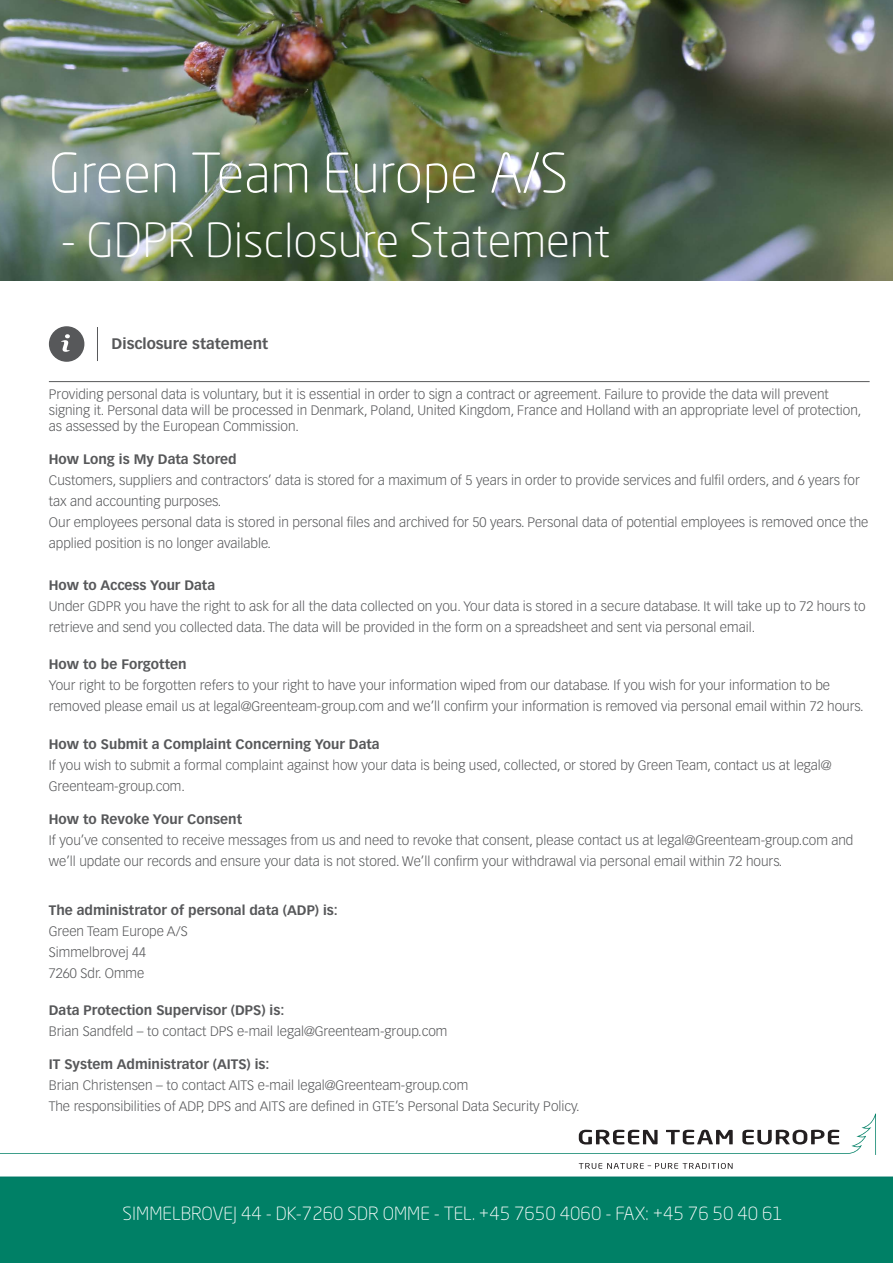
<style>
.page{position:relative;width:893px;height:1263px;background:#fff}
.page>*{position:absolute;margin:0;border:0;box-sizing:border-box;transform-origin:0 0}
.t1{font:300 54px "Neo Sans Std";color:#fff}
.t2{font:300 46.5px "Neo Sans Std";color:#fff}
.t3{font:300 18px "Neo Sans Std";color:#fff}
.t4{font:700 15px "Vectora LT Std";color:#57585a}
.t5{font:300 13.5px/21px "Vectora LT Std";color:#57585a}
.t6{font:700 13.5px "Vectora LT Std";color:#57585a}
</style>
<div class="page">
<img style="left:0;top:0;width:893px;height:281px">
<hr style="left:97px;top:327px;width:1px;height:34px;background:#57585a">
<div style="left:50px;top:327px;width:34px;height:34px;background:#57585a;border-radius:50%"></div>
<div style="left:49px;top:326px;width:35px;height:36px;border:2px solid #57585a;border-radius:50%"></div>
<svg style="left:61px;top:334px;width:9px;height:18px"></svg>
<hr style="left:49px;top:381px;width:821px;height:1px;background:#57585a">
<div style="left:0;top:1176px;width:893px;height:87px;background:#008066"></div>
<svg style="left:0;top:1113px;width:876px;height:42px"></svg>
<svg style="left:579px;top:1163px;width:154px;height:6px"></svg>
<p class="t1" style="left:49px;top:141px;width:521px">Green Team Europe A/S</p>
<p class="t2" style="left:61px;top:213px;width:552px">- GDPR Disclosure Statement</p>
<p class="t4" style="left:112px;top:335px;width:158px">Disclosure statement</p>
<p class="t5" style="left:49px;top:386px;width:814px;line-height:16.2px">Providing personal data is voluntary, but it is essential in order to sign a contract or agreement. Failure to provide the data will prevent signing it. Personal data will be processed in Denmark, Poland, United Kingdom, France and Holland with an appropriate level of protection, as assessed by the European Commission.</p>
<p class="t6" style="left:49px;top:451px;width:189px">How Long is My Data Stored</p>
<p class="t5" style="left:49px;top:470px;width:812px">Customers, suppliers and contractors’ data is stored for a maximum of 5 years in order to provide services and fulfil orders, and 6 years for tax and accounting purposes.</p>
<p class="t5" style="left:49px;top:512px;width:821px">Our employees personal data is stored in personal files and archived for 50 years. Personal data of potential employees is removed once the applied position is no longer available.</p>
<p class="t6" style="left:49px;top:577px;width:168px">How to Access Your Data</p>
<p class="t5" style="left:49px;top:596px;width:818px">Under GDPR you have the right to ask for all the data collected on you. Your data is stored in a secure database. It will take up to 72 hours to retrieve and send you collected data. The data will be provided in the form on a spreadsheet and sent via personal email.</p>
<p class="t6" style="left:49px;top:656px;width:139px">How to be Forgotten</p>
<p class="t5" style="left:49px;top:675px;width:816px">Your right to be forgotten refers to your right to have your information wiped from our database. If you wish for your information to be removed please email us at legal@Greenteam-group.com and we’ll confirm your information is removed via personal email within 72 hours.</p>
<p class="t6" style="left:49px;top:736px;width:332px">How to Submit a Complaint Concerning Your Data</p>
<p class="t5" style="left:49px;top:755px;width:784px">If you wish to submit a formal complaint against how your data is being used, collected, or stored by Green Team, contact us at legal@<br>Greenteam-group.com.</p>
<p class="t6" style="left:49px;top:811px;width:195px">How to Revoke Your Consent</p>
<p class="t5" style="left:49px;top:830px;width:806px">If you’ve consented to receive messages from us and need to revoke that consent, please contact us at legal@Greenteam-group.com and we’ll update our records and ensure your data is not stored. We’ll confirm your withdrawal via personal email within 72 hours.</p>
<p class="t6" style="left:49px;top:902px;width:291px">The administrator of personal data (ADP) is:</p>
<p class="t5" style="left:49px;top:921px;width:140px">Green Team Europe A/S</p>
<p class="t5" style="left:49px;top:942px;width:99px">Simmelbrovej 44</p>
<p class="t5" style="left:49px;top:963px;width:97px">7260 Sdr. Omme</p>
<p class="t6" style="left:49px;top:1002px;width:237px">Data Protection Supervisor (DPS) is:</p>
<p class="t5" style="left:49px;top:1021px;width:400px">Brian Sandfeld – to contact DPS e-mail legal@Greenteam-group.com</p>
<p class="t6" style="left:49px;top:1056px;width:222px">IT System Administrator (AITS) is:</p>
<p class="t5" style="left:49px;top:1075px;width:421px">Brian Christensen – to contact AITS e-mail legal@Greenteam-group.com</p>
<p class="t5" style="left:49px;top:1096px;width:532px">The responsibilities of ADP, DPS and AITS are defined in GTE’s Personal Data Security Policy.</p>
<p class="t3" style="left:123px;top:1202px;width:662px">SIMMELBROVEJ 44 - DK-7260 SDR OMME - TEL. +45 7650 4060 - FAX: +45 76 50 40 61</p>
</div>
